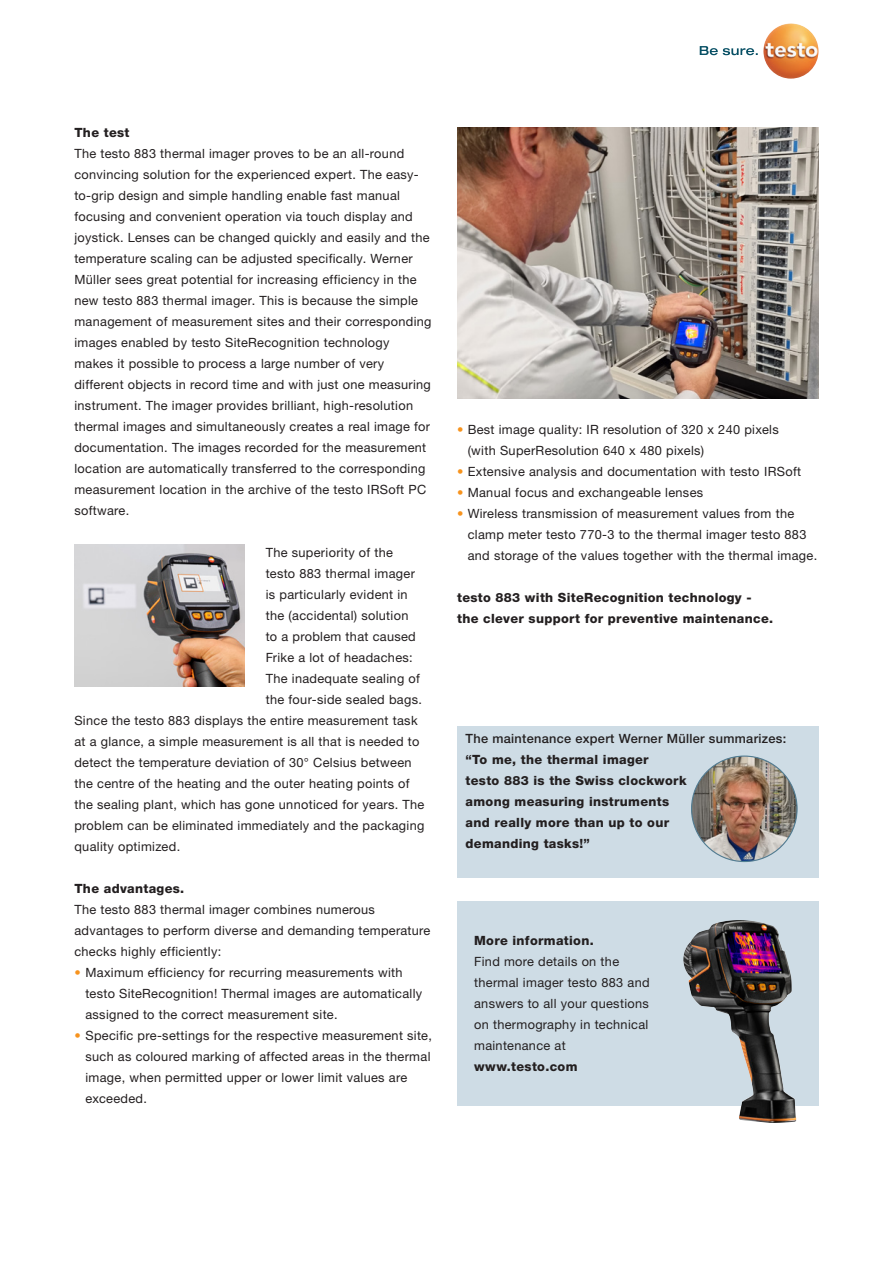
<style>
.page{position:relative;width:893px;height:1263px;background:#fff}
.page>*{position:absolute;margin:0;border:0;box-sizing:border-box;transform-origin:0 0}
.t1{font:12.75px/21px "Helvetica Neue LTW1 G";letter-spacing:.025em;color:#231f20}
.t2{font:800 12.75px/21px "Helvetica Neue LTW1 G";letter-spacing:.025em;color:#231f20}
.t3{font:500 12.75px "Helvetica Neue LTW1 G";letter-spacing:.025em;color:#231f20}
.s1{font-weight:800;color:#f7931d}
.s2{color:#f7931d}
</style>
<div class="page">
<svg style="left:700px;top:46px;width:58px;height:9px"></svg>
<img style="left:763px;top:23px;width:56px;height:56px;border-radius:28px">
<img style="left:457px;top:128px;width:362px;height:271px">
<div style="left:457px;top:726px;width:362px;height:151px;background:#cedce5"></div>
<img style="left:692px;top:756px;width:105px;height:105px;border-radius:53px">
<div style="left:457px;top:901px;width:362px;height:205px;background:#cedce5"></div>
<img style="left:683px;top:920px;width:113px;height:203px">
<img style="left:74px;top:544px;width:170px;height:142px">
<p class="t2" style="left:74px;top:122px;width:57px">The test</p>
<p class="t1" style="left:74px;top:143px;width:359px">The testo 883 thermal imager proves to be an all-round convincing solution for the experienced expert. The easy&shy;to-grip design and simple handling enable fast manual focusing and convenient operation via touch display and joystick. Lenses can be changed quickly and easily and the temperature scaling can be adjusted specifically. Werner Müller sees great potential for increasing efficiency in the new testo 883 thermal imager. This is because the simple management of measurement sites and their corresponding images enabled by testo SiteRecognition technology<br>makes it possible to process a large number of very different objects in record time and with just one measuring instrument. The imager provides brilliant, high-resolution thermal images and simultaneously creates a real image for documentation. The images recorded for the measurement location are automatically transferred to the corresponding measurement location in the archive of the testo IRSoft PC software.</p>
<p class="t1" style="left:266px;top:542px;width:129px">The superiority of the</p>
<p class="t1" style="left:266px;top:563px;width:151px">testo 883 thermal imager</p>
<p class="t1" style="left:266px;top:584px;width:143px">is particularly evident in</p>
<p class="t1" style="left:266px;top:605px;width:144px">the (accidental) solution</p>
<p class="t1" style="left:266px;top:626px;width:152px">to a problem that caused</p>
<p class="t1" style="left:266px;top:647px;width:149px">Frike a lot of headaches:</p>
<p class="t1" style="left:266px;top:668px;width:156px">The inadequate sealing of</p>
<p class="t1" style="left:266px;top:689px;width:158px">the four-side sealed bags.</p>
<p class="t1" style="left:74px;top:710px;width:345px">Since the testo 883 displays the entire measurement task</p>
<p class="t1" style="left:74px;top:731px;width:346px">at a glance, a simple measurement is all that is needed to</p>
<p class="t1" style="left:74px;top:752px;width:339px">detect the temperature deviation of 30° Celsius between</p>
<p class="t1" style="left:74px;top:773px;width:337px">the centre of the heating and the outer heating points of</p>
<p class="t1" style="left:74px;top:794px;width:351px">the sealing plant, which has gone unnoticed for years. The</p>
<p class="t1" style="left:74px;top:815px;width:351px">problem can be eliminated immediately and the packaging</p>
<p class="t1" style="left:74px;top:836px;width:107px">quality optimized.</p>
<p class="t2" style="left:74px;top:878px;width:111px">The advantages.</p>
<p class="t1" style="left:74px;top:899px;width:358px">The testo 883 thermal imager combines numerous advantages to perform diverse and demanding temperature checks highly efficiently:</p>
<p class="t1" style="left:85px;top:962px;width:338px;text-indent:-11px"><span class="s1">•</span> Maximum efficiency for recurring measurements with testo SiteRecognition! Thermal images are automatically assigned to the correct measurement site.</p>
<p class="t1" style="left:85px;top:1025px;width:348px;text-indent:-11px"><span class="s1">•</span> Specific pre-settings for the respective measurement site, such as coloured marking of affected areas in the thermal image, when permitted upper or lower limit values are exceeded.</p>
<p class="t1" style="left:468px;top:419px;width:313px;text-indent:-11px"><span class="s2">•</span> Best image quality: IR resolution of 320 x 240 pixels (with SuperResolution 640 x 480 pixels)</p>
<p class="t1" style="left:457px;top:461px;width:346px"><span class="s2">•</span> Extensive analysis and documentation with testo IRSoft</p>
<p class="t1" style="left:457px;top:482px;width:248px"><span class="s2">•</span> Manual focus and exchangeable lenses</p>
<p class="t1" style="left:468px;top:503px;width:351px;text-indent:-11px"><span class="s2">•</span> Wireless transmission of measurement values from the clamp meter testo 770-3 to the thermal imager testo 883 and storage of the values together with the thermal image.</p>
<p class="t2" style="left:457px;top:587px;width:317px">testo 883 with SiteRecognition technology - the clever support for preventive maintenance.</p>
<p class="t3" style="left:466px;top:731px;width:322px">The maintenance expert Werner Müller summarizes:</p>
<p class="t2" style="left:466px;top:749px;width:222px">“To me, the thermal imager<br>testo 883 is the Swiss clockwork among measuring instruments and really more than up to our demanding tasks!”</p>
<p class="t2" style="left:474px;top:930px;width:121px">More information.</p>
<p class="t1" style="left:474px;top:951px;width:177px">Find more details on the thermal imager testo 883 and answers to all your questions on thermography in technical maintenance at</p>
<p class="t2" style="left:474px;top:1056px;width:105px">www.testo.com</p>
</div>
